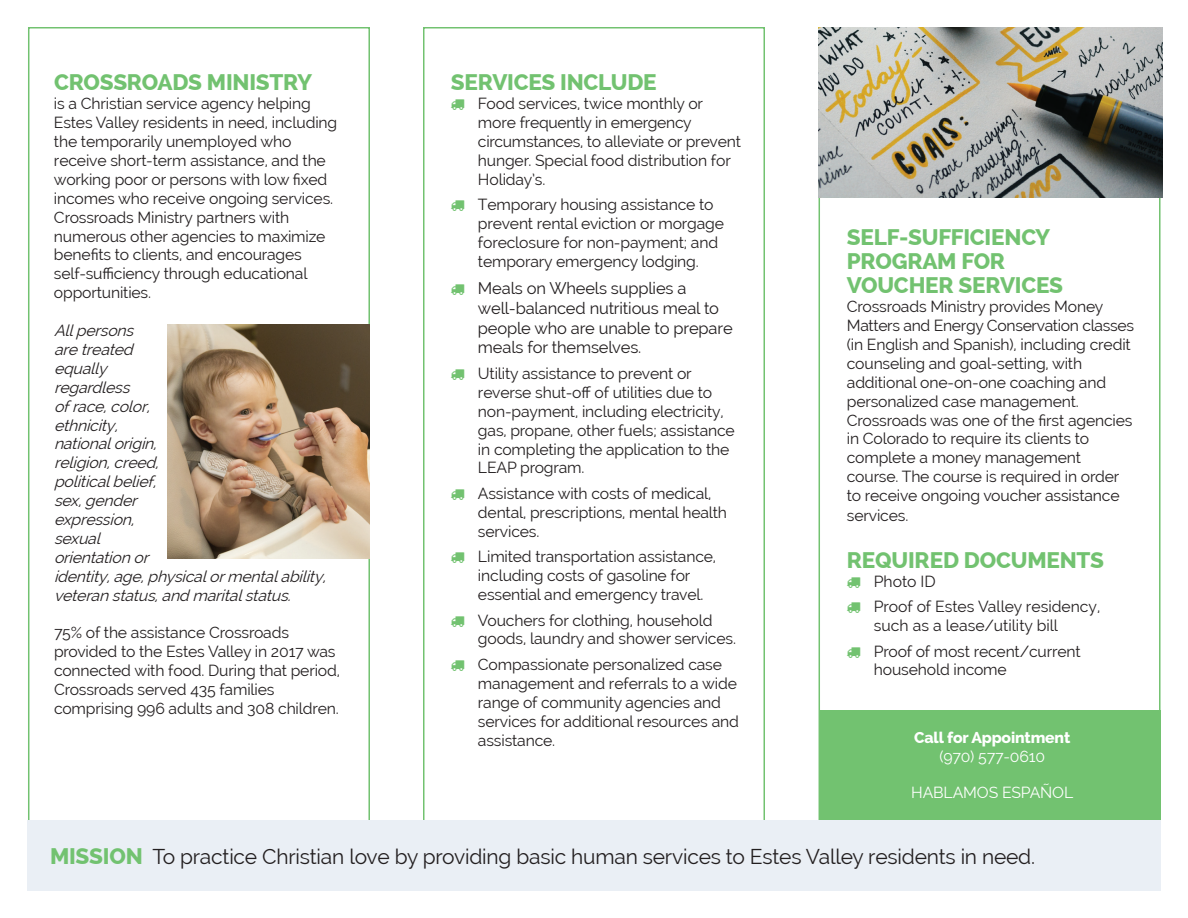
<style>
.page{position:relative;width:1188px;height:918px;background:#fff}
.page>*{position:absolute;margin:0;border:0;box-sizing:border-box;transform-origin:0 0}
.t1{font:800 22.5px/24px "Raleway";letter-spacing:-.01em;color:#72c270}
.t2{font:21px "Raleway";letter-spacing:-.01em;color:#231f20}
.t3{font:16.5px/19.8px "Raleway";letter-spacing:-.01em;color:#231f20}
.t4{font:15.75px/18.9px "Raleway";letter-spacing:-.01em;color:#231f20}
.t5{font:italic 15.75px/18.9px "Raleway";color:#231f20}
.t6{font:15.75px "Raleway";letter-spacing:-.01em;color:#fff}
.t7{font:800 15.75px "Raleway";letter-spacing:-.01em;color:#fff}
.s1{font-weight:800;font-size:22.5px;color:#72c270}
</style>
<div class="page">
<img style="left:819px;top:27px;width:343px;height:170px">
<div style="left:820px;top:710px;width:341px;height:110px;background:#72c270"></div>
<img style="left:168px;top:324px;width:202px;height:234px">
<div style="left:27px;top:820px;width:1134px;height:70px;background:#eaeff5"></div>
<h1 class="t1" style="left:54px;top:71px;width:260px">CROSSROADS MINISTRY</h1>
<p class="t4" style="left:54px;top:94px;width:285px">is a Christian service agency helping Estes Valley residents in need, including the temporarily unemployed who receive short-term assistance, and the working poor or persons with low fixed incomes who receive ongoing services.<br>Crossroads Ministry partners with numerous other agencies to maximize benefits to clients, and encourages self-sufficiency through educational opportunities.</p>
<p class="t5" style="left:54px;top:321px;width:278px">Allpersons<br>aretreated<br>equally<br>regardless<br>ofrace,color,<br>ethnicity,<br>nationalorigin,<br>religion,creed,<br>politicalbelief,<br>sex,gender<br>expression,<br>sexual<br>orientationor identity,age,physicalormentalability, veteranstatus,and maritalstatus.</p>
<p class="t4" style="left:54px;top:623px;width:288px">75% of the assistance Crossroads provided to the Estes Valley in 2017 was connected with food. During that period, Crossroads served 435 families comprising 996 adults and 308 children.</p>
<h1 class="t1" style="left:451px;top:71px;width:207px">SERVICES INCLUDE</h1>
<p class="t4" style="left:478px;top:94px;width:264px">Food services, twice monthly or more frequently in emergency circumstances, to alleviate or prevent hunger. Special food distribution for<br>Holiday’s.</p>
<p class="t4" style="left:478px;top:195px;width:248px">Temporary housing assistance to prevent rental eviction or morgage foreclosure for non-payment; and temporary emergency lodging.</p>
<p class="t3" style="left:478px;top:278px;width:256px">Meals on Wheels supplies a well-balanced nutritious meal to people who are unable to prepare meals for themselves.</p>
<p class="t4" style="left:478px;top:364px;width:258px">Utility assistance to prevent or reverse shut-off of utilities due to non-payment, including electricity, gas, propane, other fuels; assistance in completing the application to the LEAP program.</p>
<p class="t4" style="left:478px;top:484px;width:251px">Assistance with costs of medical, dental, prescriptions, mental health services.</p>
<p class="t4" style="left:478px;top:547px;width:240px">Limited transportation assistance, including costs of gasoline for essential and emergency travel.</p>
<p class="t4" style="left:478px;top:611px;width:260px">Vouchers for clothing, household goods, laundry and shower services.</p>
<p class="t4" style="left:478px;top:655px;width:262px">Compassionate personalized case management and referrals to a wide range of community agencies and services for additional resources and assistance.</p>
<h1 class="t1" style="left:847px;top:225px;width:218px">SELF-SUFFICIENCY<br>PROGRAM FOR<br>VOUCHER SERVICES</h1>
<p class="t4" style="left:847px;top:297px;width:289px">Crossroads Ministry provides Money Matters and Energy Conservation classes (in English and Spanish), including credit counseling and goal-setting, with additional one-on-one coaching and personalized case management.<br>Crossroads was one of the first agencies in Colorado to require its clients to complete a money management course. The course is required in order to receive ongoing voucher assistance services.</p>
<h1 class="t1" style="left:847px;top:548px;width:259px">REQUIRED DOCUMENTS</h1>
<p class="t4" style="left:874px;top:568px;width:228px;line-height:25.5px">Photo ID<br>Proof of Estes Valley residency,</p>
<p class="t4" style="left:874px;top:613px;width:208px;line-height:25.5px">such as a lease/utility bill<br>Proof of most recent/current</p>
<p class="t4" style="left:874px;top:660px;width:134px">household income</p>
<p class="t7" style="left:914px;top:728px;width:158px">Call for Appointment</p>
<p class="t6" style="left:939px;top:747px;width:107px">(970) 577-0610</p>
<p class="t6" style="left:911px;top:783px;width:164px">HABLAMOS ESPAÑOL</p>
<h2 class="t2" style="left:50px;top:845px;width:987px"><span class="s1">MISSION</span> To practice Christian love by providing basic human services to Estes Valley residents in need.</h2>
</div>
